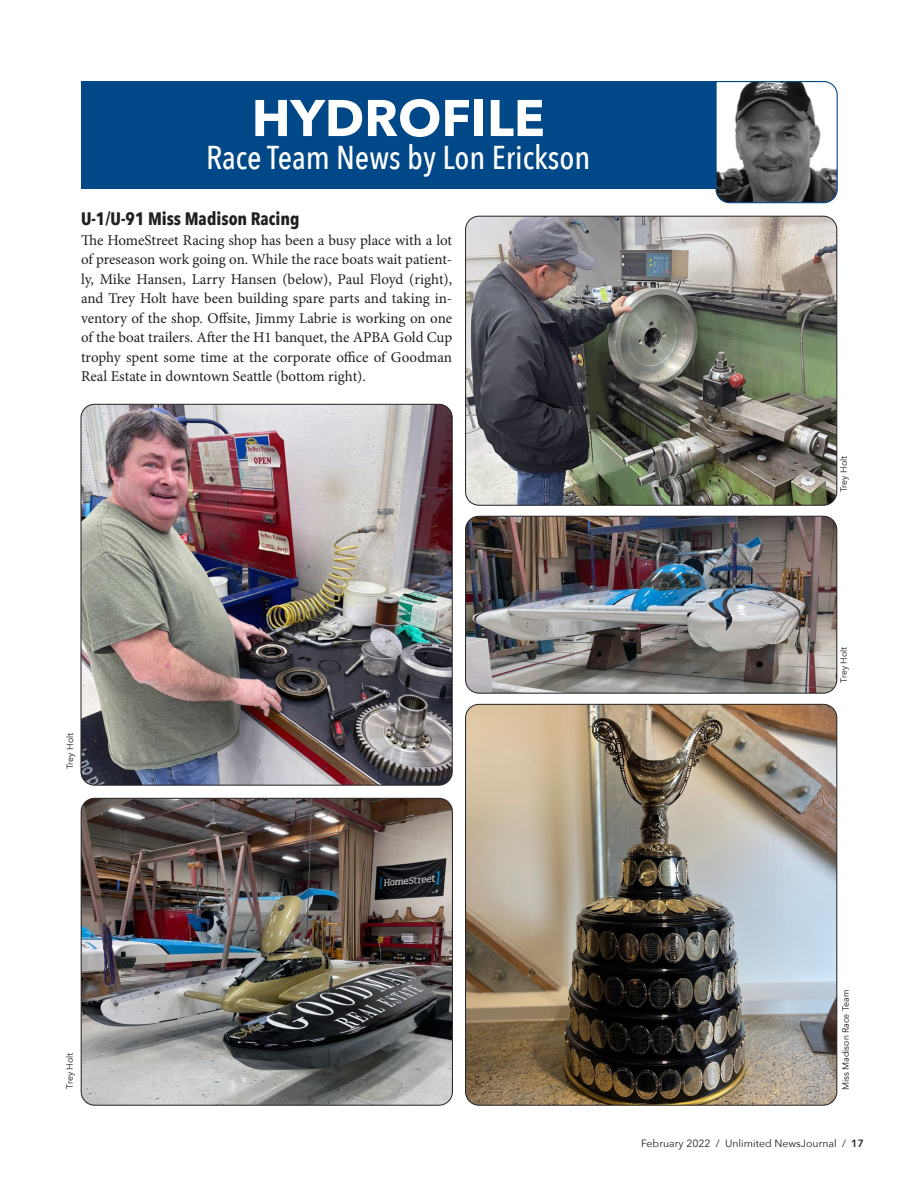
<style>
.page{position:relative;width:918px;height:1188px;background:#fff}
.page>*{position:absolute;margin:0;border:0;box-sizing:border-box;transform-origin:0 0}
.t1{font:700 51px "Avenir Next";color:#fff}
.t2{font:500 33px "Avenir Next Condensed";color:#fff}
.t3{font:700 18px "Avenir Next Condensed";color:#231f20}
.t4{font:15px/19.5px "Minion Pro";color:#231f20;text-align:justify}
.t5{font:10.5px "Avenir Next";color:#231f20}
.t6{font:9px "Avenir";color:#231f20}
.s1{font-weight:600}
</style>
<div class="page">
<div style="left:81px;top:81px;width:635px;height:108px;background:#004888"></div>
<svg style="left:715px;top:81px;width:123px;height:123px"></svg>
<img style="left:81px;top:404px;width:371px;height:381px">
<div style="left:81px;top:404px;width:371px;height:381px;border:1px solid #231f20;border-radius:14px"></div>
<img style="left:466px;top:704px;width:371px;height:401px">
<img style="left:466px;top:216px;width:371px;height:289px">
<div style="left:465px;top:216px;width:372px;height:289px;border:1px solid #231f20;border-radius:14px"></div>
<img style="left:466px;top:516px;width:371px;height:177px">
<div style="left:465px;top:516px;width:372px;height:177px;border:1px solid #231f20;border-radius:14px"></div>
<img style="left:81px;top:798px;width:371px;height:307px">
<div style="left:81px;top:798px;width:372px;height:307px;border:1px solid #231f20;border-radius:14px"></div>
<p class="t1" style="left:252px;top:74px;width:295px">HYDROFILE</p>
<p class="t2" style="left:206px;top:138px;width:386px">Race Team News by Lon Erickson</p>
<p class="t3" style="left:81px;top:208px;width:220px">U-1/U-91 Miss Madison Racing</p>
<p class="t4" style="left:81px;top:231px;width:373px">The HomeStreet Racing shop has been a busy place with a lot of preseason work going on. While the race boats wait patient&shy;ly, Mike Hansen, Larry Hansen (below), Paul Floyd (right), and Trey Holt have been building spare parts and taking in&shy;ventory of the shop. Offsite, Jimmy Labrie is working on one of the boat trailers. After the H1 banquet, the APBA Gold Cup trophy spent some time at the corporate office of Goodman Real Estate in downtown Seattle (bottom right).</p>
<p class="t6" style="left:65px;top:769px;width:37px;rotate:-90deg">Trey Holt</p>
<p class="t6" style="left:838px;top:492px;width:37px;rotate:-90deg">Trey Holt</p>
<p class="t6" style="left:838px;top:683px;width:37px;rotate:-90deg">Trey Holt</p>
<p class="t6" style="left:64px;top:1089px;width:37px;rotate:-90deg">Trey Holt</p>
<p class="t6" style="left:840px;top:1090px;width:102px;rotate:-90deg">Miss Madison Race Team</p>
<p class="t5" style="left:641px;top:1134px;width:224px">February 2022 / Unlimited NewsJournal / <span class="s1">17</span></p>
</div>
